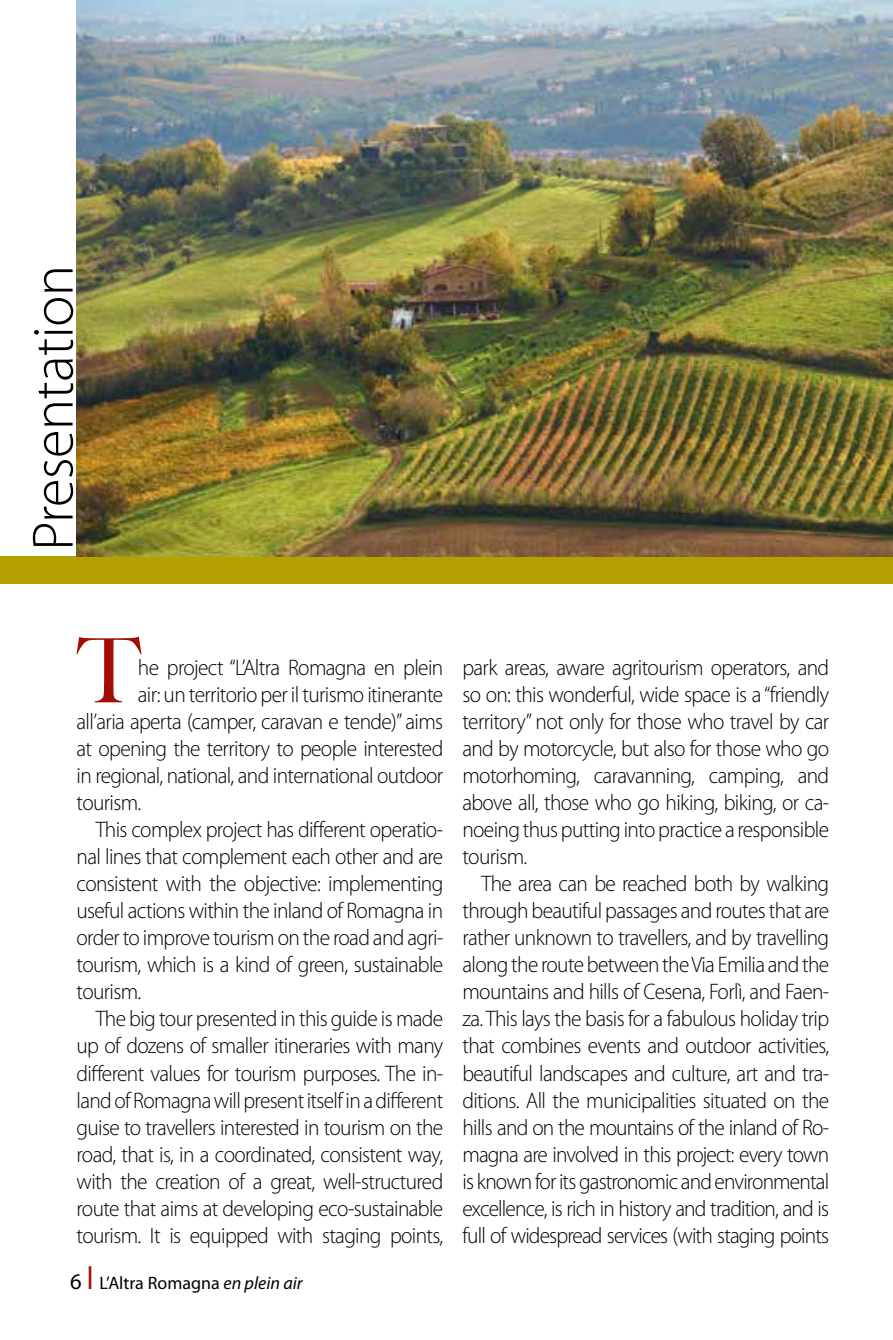
<style>
.page{position:relative;width:893px;height:1340px;background:#fff}
.page>*{position:absolute;margin:0;border:0;box-sizing:border-box;transform-origin:0 0}
.t1{font:500 90px "Big Caslon";color:#a20e04;scale:.95 1}
.t2{font:300 58.5px "Myriad Pro";letter-spacing:-.01em;color:#000}
.t3{font:300 22.5px/27px "Myriad Pro";letter-spacing:-.03em;color:#000;text-align:justify;scale:.95 1}
.t4{font:18px "Myriad Pro";color:#000}
.s1{font-size:22.5px}
.s2{font-weight:600;font-size:33.75px;color:#a20e04}
.s3{font-style:italic}
</style>
<div class="page">
<div style="left:0;top:556px;width:893px;height:28px;background:#b4a000"></div>
<img style="left:77px;top:0;width:816px;height:556px">
<h2 class="t2" style="left:18px;top:550px;width:287px;rotate:-90deg">Presentation</h2>
<h1 class="t1" style="left:77px;top:596px;width:68px">T</h1>
<p class="t3" style="left:138px;top:654px;width:323px">he project “L’Altra Romagna en plein</p>
<p class="t3" style="left:138px;top:681px;width:323px">air: un territorio per il turismo itinerante</p>
<p class="t3" style="left:77px;top:708px;width:388px">all’aria aperta (camper, caravan e tende)” aims</p>
<p class="t3" style="left:77px;top:735px;width:388px">at opening the territory to people interested</p>
<p class="t3" style="left:77px;top:762px;width:388px">in regional, national, and international outdoor</p>
<p class="t3" style="left:77px;top:789px;width:70px">tourism.</p>
<p class="t3" style="left:96px;top:816px;width:367px">This complex project has different operatio-</p>
<p class="t3" style="left:77px;top:843px;width:388px">nal lines that complement each other and are</p>
<p class="t3" style="left:77px;top:870px;width:388px">consistent with the objective: implementing</p>
<p class="t3" style="left:77px;top:897px;width:387px">useful actions within the inland of Romagna in</p>
<p class="t3" style="left:77px;top:924px;width:388px">order to improve tourism on the road and agri-</p>
<p class="t3" style="left:77px;top:951px;width:387px">tourism, which is a kind of green, sustainable</p>
<p class="t3" style="left:77px;top:978px;width:70px">tourism.</p>
<p class="t3" style="left:96px;top:1005px;width:367px">The big tour presented in this guide is made</p>
<p class="t3" style="left:77px;top:1032px;width:388px">up of dozens of smaller itineraries with many</p>
<p class="t3" style="left:77px;top:1059px;width:387px">different values for tourism purposes. The in-</p>
<p class="t3" style="left:77px;top:1086px;width:388px">land of Romagna will present itself in a different</p>
<p class="t3" style="left:77px;top:1113px;width:388px">guise to travellers interested in tourism on the</p>
<p class="t3" style="left:77px;top:1140px;width:388px">road, that is, in a coordinated, consistent way,</p>
<p class="t3" style="left:77px;top:1167px;width:388px">with the creation of a great, well-structured</p>
<p class="t3" style="left:77px;top:1194px;width:388px">route that aims at developing eco-sustainable</p>
<p class="t3" style="left:77px;top:1221px;width:388px">tourism. It is equipped with staging points,</p>
<p class="t4" style="left:70px;top:1271px;width:234px"><span class="s1">6</span> <span class="s2">I</span> L’Altra Romagna <span class="s3">en plein air</span></p>
<p class="t3" style="left:462px;top:654px;width:388px">park areas, aware agritourism operators, and so on: this wonderful, wide space is a “friendly territory” not only for those who travel by car and by motorcycle, but also for those who go motorhoming, caravanning, camping, and above all, those who go hiking, biking, or ca&shy;noeing thus putting into practice a responsible tourism.</p>
<p class="t3" style="left:462px;top:870px;width:388px;text-indent:19px">The area can be reached both by walking through beautiful passages and routes that are rather unknown to travellers, and by travelling along the route between the Via Emilia and the mountains and hills of Cesena, Forlì, and Faen&shy;za. This lays the basis for a fabulous holiday trip that combines events and outdoor activities, beautiful landscapes and culture, art and tra&shy;ditions. All the municipalities situated on the hills and on the mountains of the inland of Ro&shy;magna are involved in this project: every town is known for its gastronomic and environmental excellence, is rich in history and tradition, and is full of widespread services (with staging points</p>
</div>
